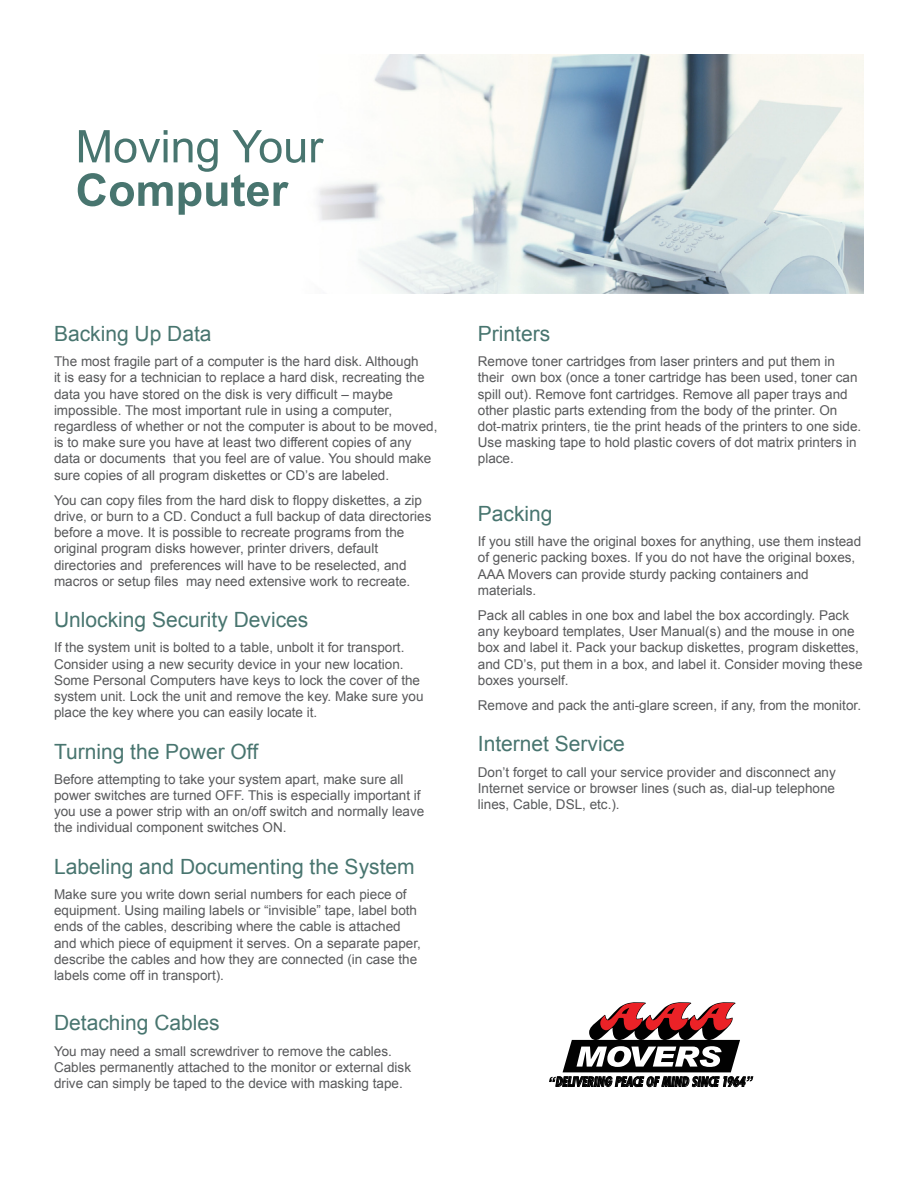
<style>
.page{position:relative;width:918px;height:1188px;background:#fff}
.page>*{position:absolute;margin:0;border:0;box-sizing:border-box;transform-origin:0 0}
.t1{font:21px "Arial";color:#48756f}
.t2{font:13.5px/16.2px "Arial";color:#58595b}
.t3{font:italic 700 condensed 12.75px "Futura";letter-spacing:-.005em;color:#000}
</style>
<div class="page">
<img style="left:320px;top:54px;width:544px;height:240px">
<svg style="left:78px;top:130px;width:246px;height:85px"></svg>
<svg style="left:549px;top:1002px;width:204px;height:85px"></svg>
<h1 class="t1" style="left:54px;top:320px;width:159px">Backing Up Data</h1>
<p class="t2" style="left:54px;top:354px;width:385px">The most fragile part of a computer is the hard disk. Although<br>it is easy for a technician to replace a hard disk, recreating the data you have stored on the disk is very difficult – maybe impossible. The most important rule in using a computer, regardless of whether or not the computer is about to be moved, is to make sure you have at least two different copies of any data or documents that you feel are of value. You should make sure copies of all program diskettes or CD’s are labeled.</p>
<p class="t2" style="left:54px;top:492px;width:379px">You can copy files from the hard disk to floppy diskettes, a zip drive, or burn to a CD. Conduct a full backup of data directories before a move. It is possible to recreate programs from the original program disks however, printer drivers, default directories and preferences will have to be reselected, and macros or setup files may need extensive work to recreate.</p>
<h1 class="t1" style="left:54px;top:606px;width:256px">Unlocking Security Devices</h1>
<p class="t2" style="left:54px;top:640px;width:371px">If the system unit is bolted to a table, unbolt it for transport.<br>Consider using a new security device in your new location.<br>Some Personal Computers have keys to lock the cover of the system unit. Lock the unit and remove the key. Make sure you place the key where you can easily locate it.</p>
<h1 class="t1" style="left:54px;top:738px;width:206px">Turning the Power Off</h1>
<p class="t2" style="left:54px;top:771px;width:372px">Before attempting to take your system apart, make sure all power switches are turned OFF. This is especially important if you use a power strip with an on/off switch and normally leave the individual component switches ON.</p>
<h1 class="t1" style="left:54px;top:853px;width:362px">Labeling and Documenting the System</h1>
<p class="t2" style="left:54px;top:886px;width:368px">Make sure you write down serial numbers for each piece of equipment. Using mailing labels or “invisible” tape, label both ends of the cables, describing where the cable is attached and which piece of equipment it serves. On a separate paper, describe the cables and how they are connected (in case the labels come off in transport).</p>
<h1 class="t1" style="left:54px;top:1009px;width:167px">Detaching Cables</h1>
<p class="t2" style="left:54px;top:1043px;width:359px">You may need a small screwdriver to remove the cables.<br>Cables permanently attached to the monitor or external disk drive can simply be taped to the device with masking tape.</p>
<h1 class="t1" style="left:478px;top:320px;width:74px">Printers</h1>
<p class="t2" style="left:478px;top:354px;width:385px">Remove toner cartridges from laser printers and put them in their own box (once a toner cartridge has been used, toner can spill out). Remove font cartridges. Remove all paper trays and other plastic parts extending from the body of the printer. On dot-matrix printers, tie the print heads of the printers to one side.<br>Use masking tape to hold plastic covers of dot matrix printers in place.</p>
<h1 class="t1" style="left:478px;top:500px;width:76px">Packing</h1>
<p class="t2" style="left:478px;top:534px;width:385px">If you still have the original boxes for anything, use them instead of generic packing boxes. If you do not have the original boxes, AAA Movers can provide sturdy packing containers and materials.</p>
<p class="t2" style="left:478px;top:607px;width:386px">Pack all cables in one box and label the box accordingly. Pack any keyboard templates, User Manual(s) and the mouse in one box and label it. Pack your backup diskettes, program diskettes, and CD’s, put them in a box, and label it. Consider moving these boxes yourself.</p>
<p class="t2" style="left:478px;top:697px;width:385px">Remove and pack the anti-glare screen, if any, from the monitor.</p>
<h1 class="t1" style="left:478px;top:730px;width:149px">Internet Service</h1>
<p class="t2" style="left:478px;top:764px;width:359px;text-align:justify">Don’t forget to call your service provider and disconnect any Internet service or browser lines (such as, dial-up telephone lines, Cable, DSL, etc.).</p>
<p class="t3" style="left:555px;top:1073px;width:191px">DELIVERING PEACE OF MIND SINCE 1964</p>
</div>
